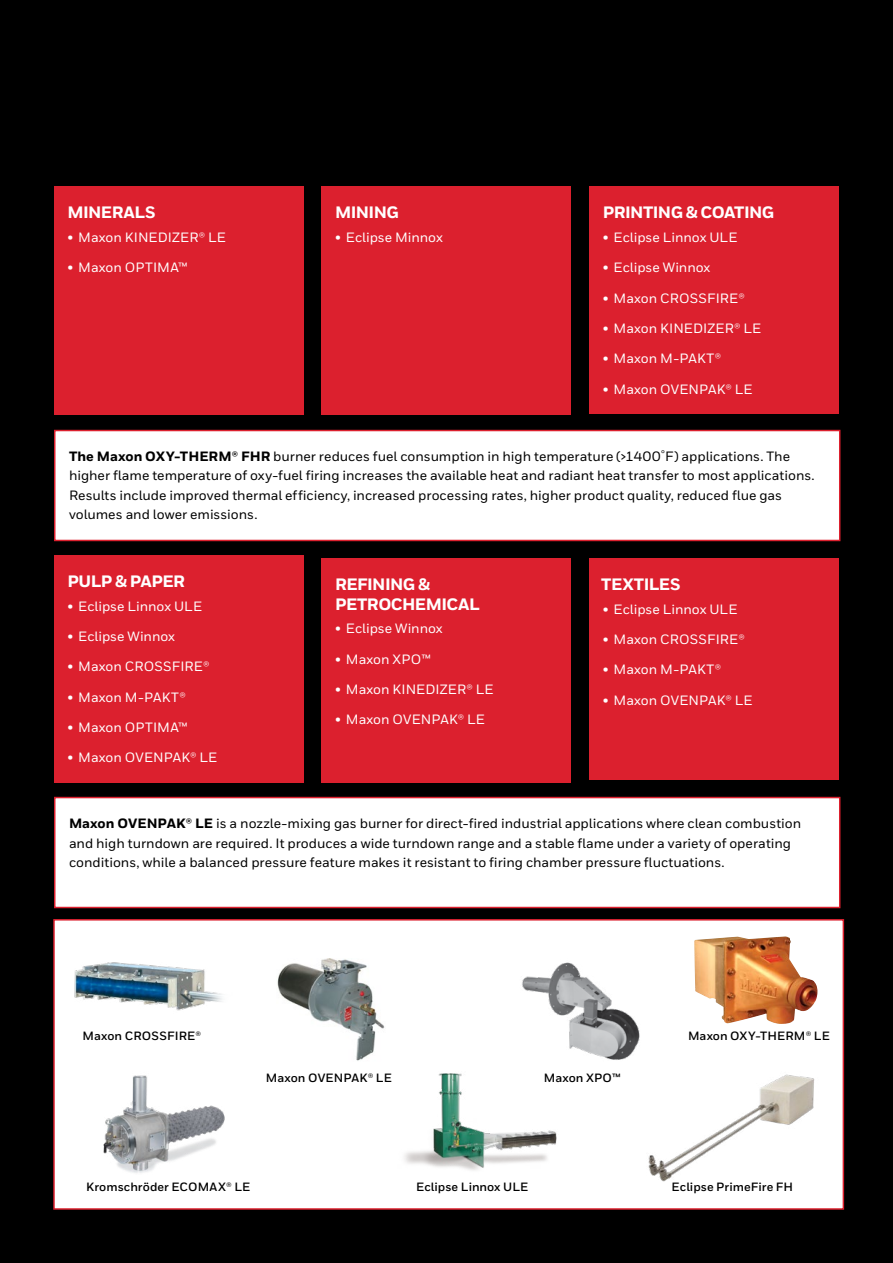
<style>
.page{position:relative;width:893px;height:1263px;background:#000}
.page>*{position:absolute;margin:0;border:0;box-sizing:border-box;transform-origin:0 0}
.t1{font:800 16.5px/19.5px "Honeywell Sans";letter-spacing:-.035em;color:#fff}
.t2{font:500 13.5px/19.5px "Honeywell Sans";color:#000}
.t3{font:500 13.5px "Honeywell Sans";color:#fff}
.t4{font:700 12px "Honeywell Sans";letter-spacing:.005em;color:#000}
.s1{font-weight:800}
</style>
<div class="page">
<div style="left:54px;top:186px;width:250px;height:229px;background:#dc202e"></div>
<div style="left:322px;top:186px;width:249px;height:229px;background:#dc202e"></div>
<div style="left:589px;top:186px;width:250px;height:228px;background:#dc202e"></div>
<div style="left:54px;top:555px;width:250px;height:228px;background:#dc202e"></div>
<div style="left:322px;top:558px;width:249px;height:224px;background:#dc202e"></div>
<div style="left:589px;top:558px;width:250px;height:222px;background:#dc202e"></div>
<div style="left:53px;top:919px;width:791px;height:291px;background:#fff;border:2px solid #dc202e"></div>
<div style="left:55px;top:430px;width:785px;height:110px;background:#fff"></div>
<div style="left:54px;top:430px;width:786px;height:111px;border:2px solid #dc202e"></div>
<div style="left:55px;top:797px;width:785px;height:110px;background:#fff"></div>
<div style="left:54px;top:797px;width:786px;height:111px;border:2px solid #dc202e"></div>
<img style="left:75px;top:962px;width:147px;height:49px">
<img style="left:277px;top:958px;width:108px;height:103px">
<img style="left:522px;top:962px;width:118px;height:98px">
<img style="left:694px;top:936px;width:123px;height:88px">
<img style="left:103px;top:1075px;width:122px;height:98px">
<img style="left:404px;top:1073px;width:153px;height:98px">
<img style="left:648px;top:1074px;width:167px;height:108px">
<p class="t1" style="left:67px;top:203px;width:90px">MINERALS</p>
<p class="t3" style="left:68px;top:229px;width:160px">• Maxon KINEDIZER® LE</p>
<p class="t3" style="left:68px;top:260px;width:122px">• Maxon OPTIMA™</p>
<p class="t1" style="left:335px;top:203px;width:65px">MINING</p>
<p class="t3" style="left:335px;top:229px;width:109px">• Eclipse Minnox</p>
<p class="t1" style="left:603px;top:203px;width:173px">PRINTING &amp; COATING</p>
<p class="t3" style="left:603px;top:229px;width:136px">• Eclipse Linnox ULE</p>
<p class="t3" style="left:603px;top:260px;width:109px">• Eclipse Winnox</p>
<p class="t3" style="left:603px;top:290px;width:144px">• Maxon CROSSFIRE®</p>
<p class="t3" style="left:603px;top:320px;width:160px">• Maxon KINEDIZER® LE</p>
<p class="t3" style="left:603px;top:350px;width:120px">• Maxon M-PAKT®</p>
<p class="t3" style="left:603px;top:381px;width:151px">• Maxon OVENPAK® LE</p>
<p class="t2" style="left:69px;top:447px;width:747px"><span class="s1">The Maxon OXY-THERM® FHR</span> burner reduces fuel consumption in high temperature (&gt;1400<sup>°</sup>F) applications. The higher flame temperature of oxy-fuel firing increases the available heat and radiant heat transfer to most applications.<br>Results include improved thermal efficiency, increased processing rates, higher product quality, reduced flue gas volumes and lower emissions.</p>
<p class="t1" style="left:67px;top:572px;width:119px">PULP &amp; PAPER</p>
<p class="t3" style="left:68px;top:598px;width:136px">• Eclipse Linnox ULE</p>
<p class="t3" style="left:68px;top:628px;width:109px">• Eclipse Winnox</p>
<p class="t3" style="left:68px;top:659px;width:144px">• Maxon CROSSFIRE®</p>
<p class="t3" style="left:68px;top:689px;width:120px">• Maxon M-PAKT®</p>
<p class="t3" style="left:68px;top:719px;width:122px">• Maxon OPTIMA™</p>
<p class="t3" style="left:68px;top:749px;width:151px">• Maxon OVENPAK® LE</p>
<p class="t1" style="left:335px;top:575px;width:146px">REFINING &amp;<br>PETROCHEMICAL</p>
<p class="t3" style="left:335px;top:620px;width:109px">• Eclipse Winnox</p>
<p class="t3" style="left:335px;top:651px;width:97px">• Maxon XPO™</p>
<p class="t3" style="left:335px;top:681px;width:160px">• Maxon KINEDIZER® LE</p>
<p class="t3" style="left:335px;top:711px;width:151px">• Maxon OVENPAK® LE</p>
<p class="t1" style="left:601px;top:575px;width:81px">TEXTILES</p>
<p class="t3" style="left:603px;top:601px;width:136px">• Eclipse Linnox ULE</p>
<p class="t3" style="left:603px;top:631px;width:144px">• Maxon CROSSFIRE®</p>
<p class="t3" style="left:603px;top:662px;width:120px">• Maxon M-PAKT®</p>
<p class="t3" style="left:603px;top:692px;width:151px">• Maxon OVENPAK® LE</p>
<p class="t2" style="left:69px;top:814px;width:734px"><span class="s1">Maxon OVENPAK® LE</span> is a nozzle-mixing gas burner for direct-fired industrial applications where clean combustion and high turndown are required. It produces a wide turndown range and a stable flame under a variety of operating conditions, while a balanced pressure feature makes it resistant to firing chamber pressure fluctuations.</p>
<p class="t4" style="left:83px;top:1028px;width:120px">Maxon CROSSFIRE®</p>
<p class="t4" style="left:266px;top:1070px;width:127px">Maxon OVENPAK® LE</p>
<p class="t4" style="left:544px;top:1070px;width:78px">Maxon XPO™</p>
<p class="t4" style="left:688px;top:1028px;width:143px">Maxon OXY-THERM® LE</p>
<p class="t4" style="left:86px;top:1179px;width:166px">Kromschröder ECOMAX® LE</p>
<p class="t4" style="left:416px;top:1179px;width:114px">Eclipse Linnox ULE</p>
<p class="t4" style="left:672px;top:1179px;width:123px">Eclipse PrimeFire FH</p>
</div>
